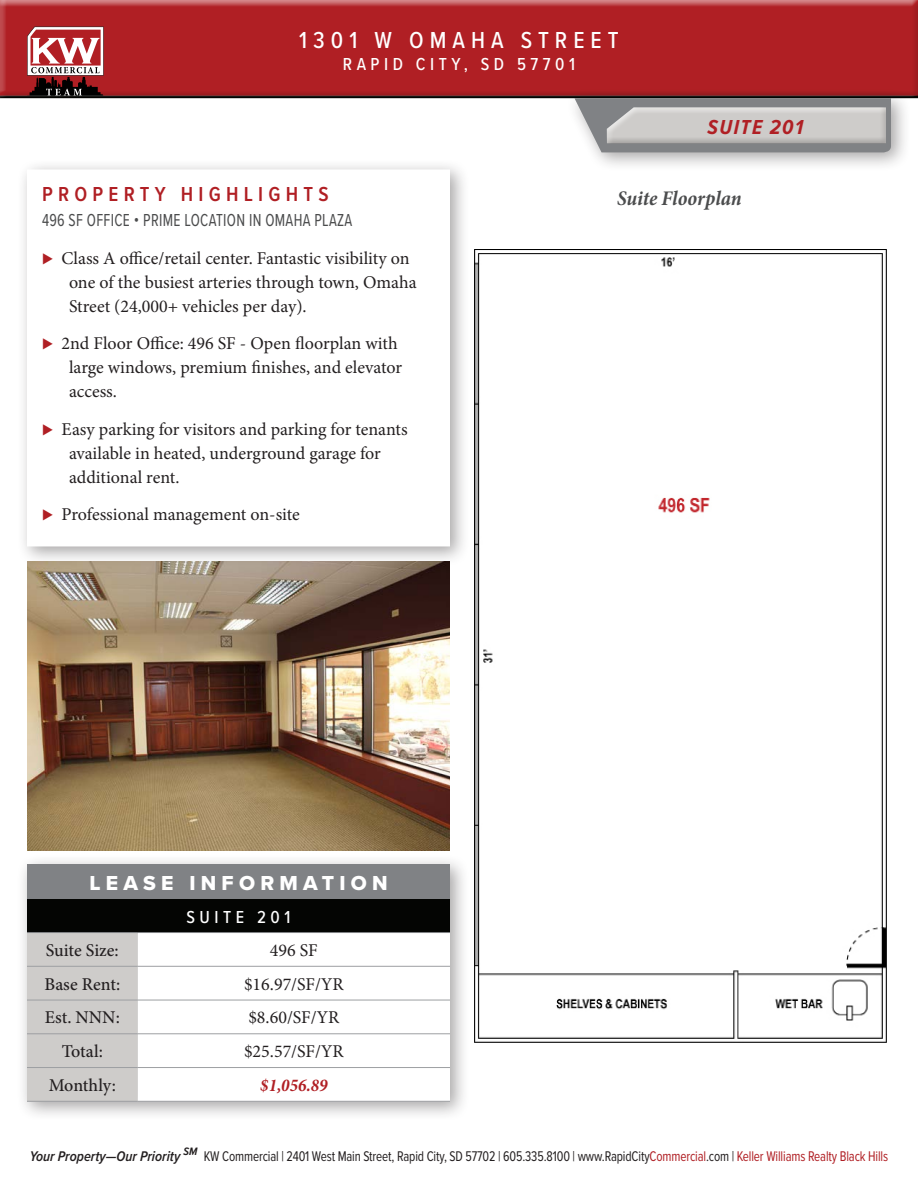
<style>
.page{position:relative;width:918px;height:1188px;background:#fff}
.page>*{position:absolute;margin:0;border:0;box-sizing:border-box;transform-origin:0 0}
.t1{font:500 24px "Proxima Nova Cond";letter-spacing:.25em;color:#fff}
.t2{font:600 21px "Proxima Nova Cond";letter-spacing:.25em;color:#b01f24}
.t3{font:italic 700 21px "Proxima Nova Cond";letter-spacing:.075em;color:#b01f24}
.t4{font:21px "Proxima Nova Extrabld";letter-spacing:.25em;color:#fff}
.t5{font:italic 700 condensed 21px "Minion Pro";letter-spacing:-.005em;color:#4b4c4d}
.t6{font:18px/24px "Minion Pro";color:#231f20}
.t7{font:500 18px "Minion Pro";color:#231f20}
.t8{font:18px "Proxima Nova Cond";letter-spacing:.02em;color:#4b4c4d;scale:.85 1}
.t9{font:500 18px "Proxima Nova Cond";letter-spacing:.25em;color:#fff}
.t10{font:italic 700 condensed 18px "Minion Pro";color:#b01f24}
.t11{font:14.55px "Proxima Nova Cond";letter-spacing:-.01em;color:#231f20;scale:.9 1}
.s1{font-family:"Proxima Nova";font-weight:700;color:#b01f24}
.s2{font-weight:600;font-style:italic}
.s3{color:#b01f24}
</style>
<div class="page">
<div style="left:0;top:0;width:918px;height:99px;background:#231f20;opacity:.75"></div>
<svg style="left:27px;top:27px;width:77px;height:68px"></svg>
<div style="left:566px;top:88px;width:345px;height:85px;background:#231f20;opacity:.4"></div>
<svg style="left:575px;top:101px;width:316px;height:51px;background:#8e9093"></svg>
<div style="left:606px;top:106px;width:280px;height:36px;background:#808285"></div>
<div style="left:606px;top:107px;width:280px;height:37px;background:#231f20;opacity:.75"></div>
<div style="left:0;top:95px;width:918px;height:6px;background:#231f20;opacity:.75"></div>
<img style="left:27px;top:567px;width:423px;height:283px">
<div style="left:17px;top:159px;width:453px;height:408px;background:#231f20;opacity:.4"></div>
<div style="left:28px;top:170px;width:421px;height:376px;background:#fff"></div>
<div style="left:17px;top:854px;width:453px;height:267px;background:#231f20;opacity:.4"></div>
<div style="left:27px;top:865px;width:423px;height:34px;background:#808285"></div>
<div style="left:27px;top:899px;width:423px;height:34px;background:#040503"></div>
<div style="left:27px;top:933px;width:111px;height:168px;background:#ceccca"></div>
<svg style="left:138px;top:933px;width:312px;height:168px"></svg>
<hr style="left:27px;top:932px;width:111px;height:1px;background:#808285">
<hr style="left:138px;top:932px;width:312px;height:1px;background:#808285">
<hr style="left:27px;top:966px;width:111px;height:1px;background:#9d9fa2">
<hr style="left:138px;top:966px;width:312px;height:1px;background:#9d9fa2">
<hr style="left:27px;top:1000px;width:111px;height:1px;background:#9d9fa2">
<hr style="left:138px;top:1000px;width:312px;height:1px;background:#9d9fa2">
<hr style="left:27px;top:1034px;width:111px;height:1px;background:#9d9fa2">
<hr style="left:138px;top:1034px;width:312px;height:1px;background:#9d9fa2">
<hr style="left:27px;top:1067px;width:111px;height:1px;background:#9d9fa2">
<hr style="left:138px;top:1067px;width:312px;height:1px;background:#9d9fa2">
<hr style="left:27px;top:1101px;width:111px;height:1px;background:#9d9fa2">
<hr style="left:138px;top:1101px;width:312px;height:1px;background:#9d9fa2">
<img style="left:474px;top:250px;width:412px;height:792px">
<p class="t1" style="left:299px;top:23px;width:321px">1301 W OMAHA STREET</p>
<p class="t9" style="left:343px;top:51px;width:234px">RAPID CITY, SD 57701</p>
<p class="t3" style="left:700px;top:111px;width:112px">PAGE NAME</p>
<p class="t3" style="left:707px;top:111px;width:97px">SUITE 201</p>
<p class="t2" style="left:42px;top:179px;width:288px">PROPERTY HIGHLIGHTS</p>
<p class="t5" style="left:617px;top:184px;width:126px">Suite Floorplan</p>
<p class="t8" style="left:42px;top:207px;width:367px">496 SF OFFICE • PRIME LOCATION IN OMAHA PLAZA</p>
<p class="t6" style="left:69px;top:246px;width:349px;text-indent:-27px"><span class="s1">⊲</span> Class A office/retail center. Fantastic visibility on one of the busiest arteries through town, Omaha<br>Street (24,000+ vehicles per day).</p>
<p class="t6" style="left:69px;top:332px;width:335px;text-indent:-27px"><span class="s1">⊲</span> 2nd Floor Office: 496 SF - Open floorplan with large windows, premium finishes, and elevator access.</p>
<p class="t6" style="left:69px;top:417px;width:340px;text-indent:-27px"><span class="s1">⊲</span> Easy parking for visitors and parking for tenants available in heated, underground garage for additional rent.</p>
<p class="t6" style="left:42px;top:503px;width:259px"><span class="s1">⊲</span> Professional management on-site</p>
<p class="t4" style="left:89px;top:867px;width:300px">LEASE INFORMATION</p>
<p class="t9" style="left:187px;top:904px;width:105px">SUITE 201</p>
<p class="t7" style="left:46px;top:938px;width:74px">Suite Size:</p>
<p class="t6" style="left:270px;top:938px;width:49px">496 SF</p>
<p class="t7" style="left:44px;top:972px;width:77px">Base Rent:</p>
<p class="t6" style="left:244px;top:972px;width:101px">$16.97/SF/YR</p>
<p class="t7" style="left:45px;top:1006px;width:77px">Est. NNN:</p>
<p class="t6" style="left:248px;top:1006px;width:93px">$8.60/SF/YR</p>
<p class="t7" style="left:62px;top:1039px;width:43px">Total:</p>
<p class="t6" style="left:244px;top:1040px;width:101px">$25.57/SF/YR</p>
<p class="t7" style="left:49px;top:1073px;width:69px">Monthly:</p>
<p class="t10" style="left:260px;top:1073px;width:69px">$1,056.89</p>
<p class="t11" style="left:30px;top:1145px;width:955px"><span class="s2">Your Property—Our Priority</span> <sup>SM</sup> KW Commercial | 2401 West Main Street, Rapid City, SD 57702 | 605.335.8100 | www.RapidCity<span class="s3">Commercial</span>.com | <span class="s3">Keller Williams Realty Black Hills</span></p>
</div>
